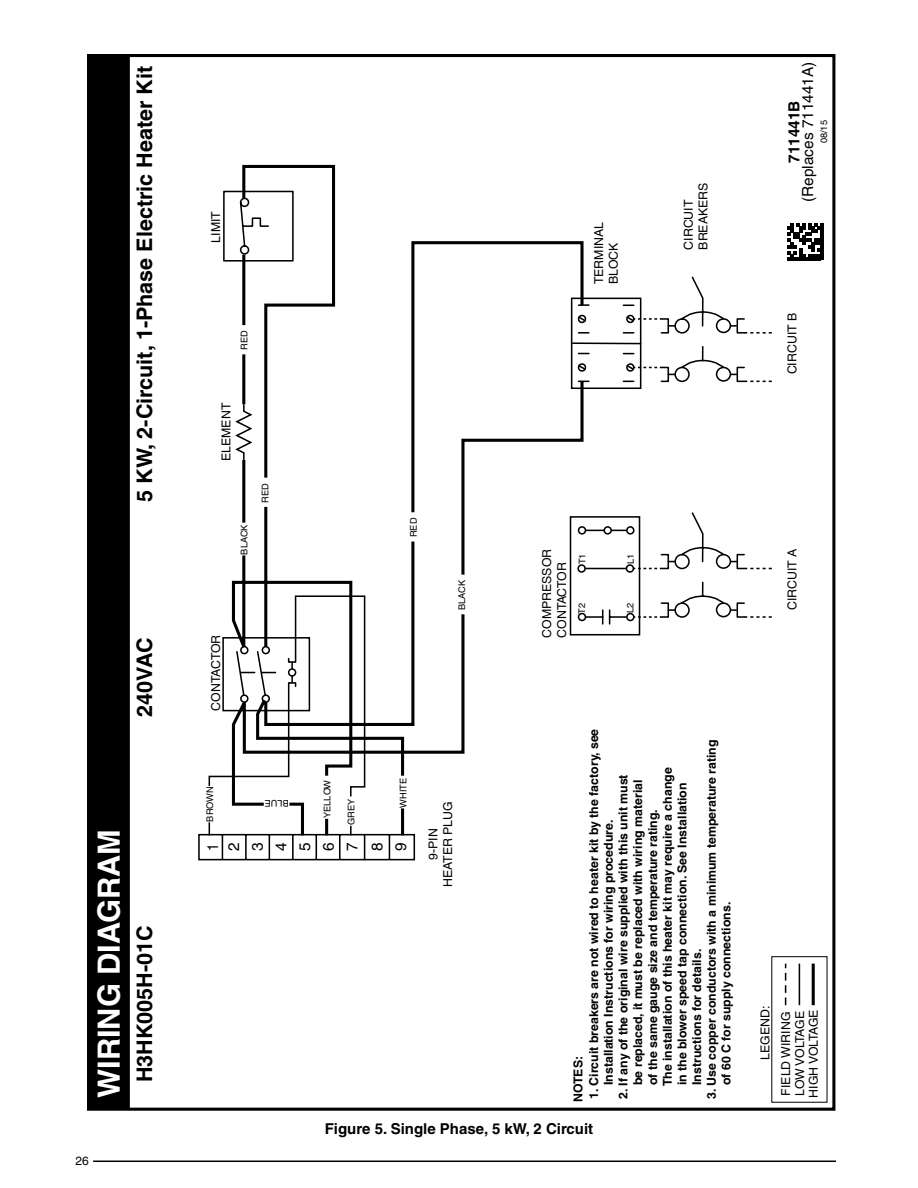
<style>
.page{position:relative;width:918px;height:1188px;background:#fff}
.page>*{position:absolute;margin:0;border:0;box-sizing:border-box;transform-origin:0 0}
.t1{font:700 30.6px "Helvetica";color:#fff}
.t2{font:700 21.45px "Helvetica";color:#000}
.t3{font:15.3px/23.9px "Helvetica";color:#000;text-align:justify}
.t4{font:700 15.3px "Helvetica";color:#000}
.t5{font:15.3px/20.9px "Helvetica";color:#000;scale:.86 1}
.t6{font:700 15px "Helvetica";color:#000}
.t7{font:700 12.3px/14.7px "Helvetica";color:#000}
.t8{font:12.3px/14.7px "Helvetica";color:#000}
.t9{font:12.3px/13.8px "Helvetica";letter-spacing:-.03em;color:#000}
.t10{font:12px "Helvetica";color:#000}
.t11{font:9.3px "Helvetica";color:#000}
.t12{font:9.15px "Helvetica";color:#000}
</style>
<div class="page">
<hr style="left:93px;top:1161px;width:743px;height:1px;background:#000">
<svg style="left:242px;top:164px;width:94px;height:26px"></svg>
<svg style="left:198px;top:190px;width:218px;height:671px"></svg>
<svg style="left:241px;top:240px;width:343px;height:598px"></svg>
<div style="left:205px;top:786px;width:12px;height:36px;background:#fff"></div>
<div style="left:322px;top:776px;width:12px;height:43px;background:#fff"></div>
<div style="left:264px;top:800px;width:25px;height:8px;background:#fff"></div>
<div style="left:398px;top:776px;width:12px;height:32px;background:#fff"></div>
<div style="left:347px;top:796px;width:11px;height:30px;background:#fff"></div>
<div style="left:409px;top:512px;width:8px;height:30px;background:#fff"></div>
<div style="left:457px;top:575px;width:12px;height:39px;background:#fff"></div>
<div style="left:260px;top:478px;width:9px;height:29px;background:#fff"></div>
<div style="left:240px;top:325px;width:8px;height:29px;background:#fff"></div>
<div style="left:240px;top:523px;width:11px;height:32px;background:#fff"></div>
<div style="left:570px;top:516px;width:70px;height:120px;border:2px solid #000"></div>
<hr style="left:573px;top:342px;width:68px;height:2px;background:#000">
<div style="left:571px;top:298px;width:70px;height:91px;border:2px solid #000"></div>
<svg style="left:576px;top:275px;width:196px;height:108px"></svg>
<svg style="left:577px;top:511px;width:195px;height:114px"></svg>
<svg style="left:785px;top:964px;width:1px;height:41px"></svg>
<hr style="left:799px;top:964px;width:1px;height:41px;background:#000">
<hr style="left:812px;top:964px;width:3px;height:41px;background:#000">
<div style="left:88px;top:55px;width:42px;height:1055px;background:#000;border:2px solid #000"></div>
<hr style="left:821px;top:223px;width:3px;height:37px;background:#000">
<svg style="left:787px;top:223px;width:34px;height:37px"></svg>
<h2 class="t2" style="left:132px;top:502px;width:438px;rotate:-90deg">5 KW, 2-Circuit, 1-Phase Electric Heater Kit</h2>
<h2 class="t2" style="left:132px;top:717px;width:80px;rotate:-90deg">240VAC</h2>
<h1 class="t1" style="left:91px;top:1098px;width:270px;rotate:-90deg">WIRING DIAGRAM</h1>
<h2 class="t2" style="left:132px;top:1082px;width:158px;rotate:-90deg">H3HK005H-01C</h2>
<p class="t10" style="left:75px;top:1154px;width:15px">26</p>
<p class="t8" style="left:208px;top:243px;width:33px;rotate:-90deg">LIMIT</p>
<p class="t12" style="left:239px;top:350px;width:21px;rotate:-90deg">RED</p>
<p class="t8" style="left:219px;top:461px;width:60px;rotate:-90deg">ELEMENT</p>
<p class="t12" style="left:239px;top:555px;width:32px;rotate:-90deg">BLACK</p>
<p class="t12" style="left:260px;top:503px;width:21px;rotate:-90deg">RED</p>
<p class="t8" style="left:208px;top:711px;width:77px;rotate:-90deg">CONTACTOR</p>
<p class="t12" style="left:408px;top:537px;width:21px;rotate:-90deg">RED</p>
<p class="t12" style="left:457px;top:610px;width:32px;rotate:-90deg">BLACK</p>
<p class="t12" style="left:205px;top:822px;width:36px;rotate:-90deg">BROWN</p>
<p class="t12" style="left:322px;top:818px;width:40px;rotate:-90deg">YELLOW</p>
<p class="t11" style="left:289px;top:809px;width:26px;rotate:-180deg">BLUE</p>
<p class="t12" style="left:346px;top:825px;width:28px;rotate:-90deg">GREY</p>
<p class="t12" style="left:398px;top:808px;width:31px;rotate:-90deg">WHITE</p>
<p class="t5" style="left:202px;top:851px;width:11px;rotate:-90deg">1<br>2</p>
<p class="t3" style="left:246px;top:851px;width:10px;rotate:-90deg">3<br>4<br>5<br>6<br>7<br>8<br>9</p>
<p class="t8" style="left:426px;top:887px;width:87px;text-align:center;rotate:-90deg">9-PIN<br>HEATER PLUG</p>
<p class="t8" style="left:591px;top:284px;width:64px;rotate:-90deg">TERMINAL<br>BLOCK</p>
<p class="t8" style="left:681px;top:250px;width:69px;rotate:-90deg">CIRCUIT<br>BREAKERS</p>
<p class="t8" style="left:540px;top:638px;width:91px;rotate:-90deg">COMPRESSOR<br>CONTACTOR</p>
<p class="t12" style="left:577px;top:564px;width:12px;rotate:-90deg">T1</p>
<p class="t12" style="left:577px;top:614px;width:12px;rotate:-90deg">T2</p>
<p class="t12" style="left:625px;top:564px;width:12px;rotate:-90deg">L1</p>
<p class="t12" style="left:625px;top:613px;width:12px;rotate:-90deg">L2</p>
<p class="t7" style="left:586px;top:1085px;width:358px;text-indent:-14px;rotate:-90deg">1. Circuit breakers are not wired to heater kit by the factory, see<br>Installation Instructions for wiring procedure.</p>
<p class="t7" style="left:704px;top:1085px;width:347px;text-indent:-14px;rotate:-90deg">3. Use copper conductors with a minimum temperature rating of 60 C for supply connections.</p>
<p class="t7" style="left:616px;top:1086px;width:320px;text-indent:-12px;rotate:-90deg">2. If any of the original wire supplied with this unit must be replaced, it must be replaced with wiring material of the same gauge size and temperature rating.<br>The installation of this heater kit may require a change in the blower speed tap connection. See Installation Instructions for details.</p>
<p class="t7" style="left:571px;top:1102px;width:48px;rotate:-90deg">NOTES:</p>
<p class="t6" style="left:325px;top:1119px;width:270px">Figure 5. Single Phase, 5 kW, 2 Circuit</p>
<p class="t3" style="left:796px;top:202px;width:142px;rotate:-90deg">(Replaces 711441A)</p>
<p class="t4" style="left:785px;top:163px;width:64px;rotate:-90deg">711441B</p>
<p class="t12" style="left:819px;top:143px;width:25px;rotate:-90deg">08/15</p>
<p class="t8" style="left:785px;top:374px;width:63px;rotate:-90deg">CIRCUIT B</p>
<p class="t8" style="left:785px;top:610px;width:63px;rotate:-90deg">CIRCUIT A</p>
<p class="t8" style="left:758px;top:1060px;width:56px;rotate:-90deg">LEGEND:</p>
<p class="t9" style="left:793px;top:1098px;width:90px;rotate:-90deg">LOW VOLTAGE<br>HIGH VOLTAGE</p>
<p class="t8" style="left:779px;top:1096px;width:85px;rotate:-90deg">FIELD WIRING</p>
</div>
